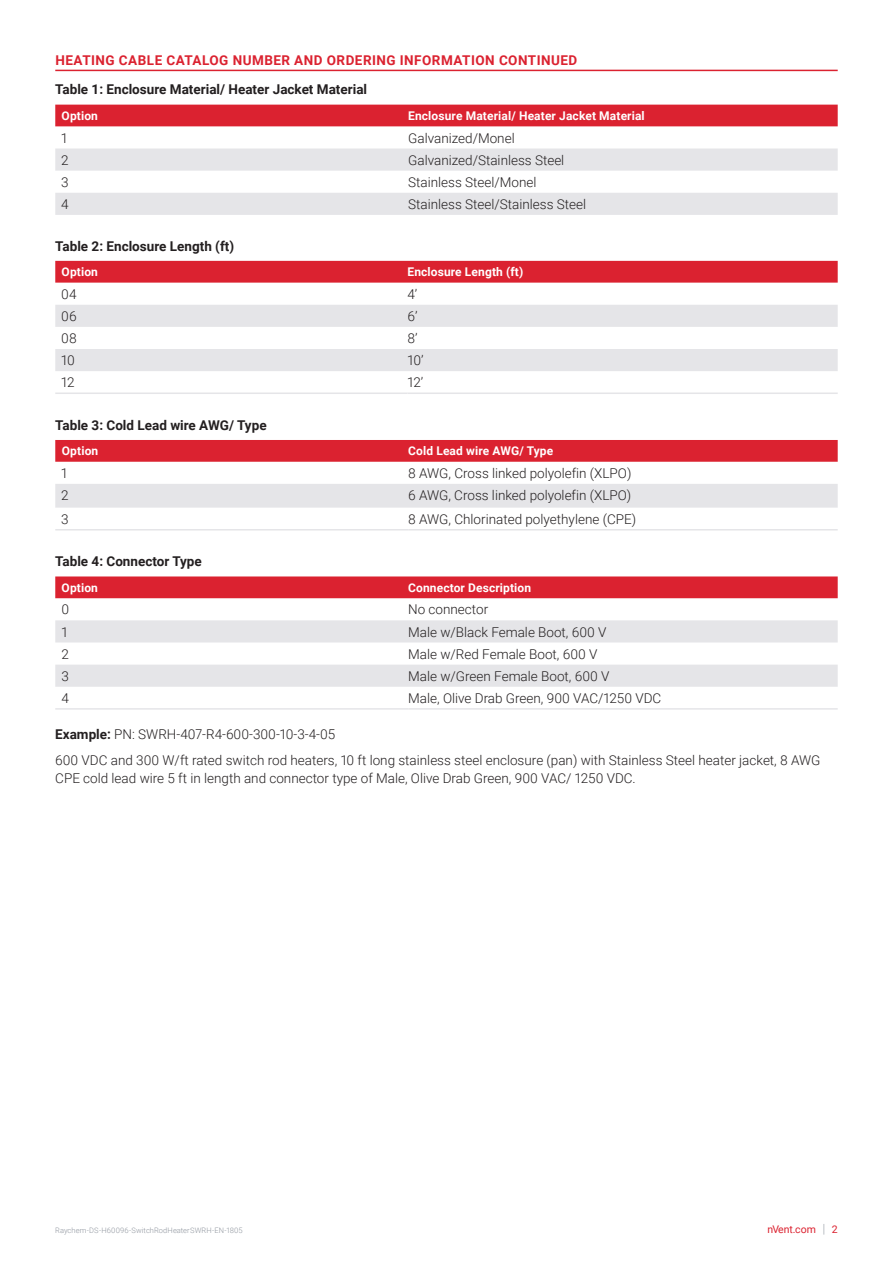
<style>
.page{position:relative;width:893px;height:1263px;background:#fff}
.page>*{position:absolute;margin:0;border:0;box-sizing:border-box;transform-origin:0 0}
.t1{font:300 13.5px/26.5px "Roboto";color:#231f20}
.t2{font:700 13.5px "Roboto";color:#231f20}
.t3{font:700 13.5px "Roboto";letter-spacing:.035em;color:#db2230}
.t4{font:700 12px "Roboto";letter-spacing:.01em;color:#fff}
.t5{font:10.5px "Roboto";color:#db2230}
.t6{font:300 7.5px "Roboto";letter-spacing:.015em;color:#8f959e}
.s1{font-weight:700}
.s2{font-weight:300;font-size:12.6px;color:#8f959e}
</style>
<div class="page">
<hr style="left:55px;top:70px;width:783px;height:1px;background:#db2230">
<div style="left:55px;top:105px;width:783px;height:21px;background:#db2230"></div>
<svg style="left:55px;top:148px;width:783px;height:67px;fill:#e5e5e8"></svg>
<div style="left:55px;top:261px;width:783px;height:22px;background:#db2230"></div>
<svg style="left:55px;top:305px;width:783px;height:66px;fill:#e5e5e8"></svg>
<hr style="left:55px;top:392px;width:352px;height:2px;background:#e5e5e8">
<hr style="left:407px;top:392px;width:431px;height:2px;background:#e5e5e8">
<div style="left:55px;top:440px;width:783px;height:22px;background:#db2230"></div>
<div style="left:55px;top:484px;width:783px;height:24px;background:#e5e5e8"></div>
<hr style="left:55px;top:529px;width:353px;height:1px;background:#e5e5e8">
<hr style="left:408px;top:529px;width:430px;height:1px;background:#e5e5e8">
<div style="left:55px;top:576px;width:783px;height:22px;background:#db2230"></div>
<svg style="left:55px;top:620px;width:783px;height:67px;fill:#e5e5e8"></svg>
<hr style="left:55px;top:708px;width:353px;height:2px;background:#e5e5e8">
<hr style="left:408px;top:708px;width:430px;height:2px;background:#e5e5e8">
<p class="t3" style="left:56px;top:51px;width:523px">HEATING CABLE CATALOG NUMBER AND ORDERING INFORMATION CONTINUED</p>
<p class="t2" style="left:55px;top:80px;width:313px">Table 1: Enclosure Material/ Heater Jacket Material</p>
<p class="t4" style="left:62px;top:107px;width:38px">Option</p>
<p class="t4" style="left:408px;top:107px;width:238px">Enclosure Material/ Heater Jacket Material</p>
<p class="t1" style="left:61px;top:124px;width:7px">1</p>
<p class="t1" style="left:408px;top:124px;width:108px">Galvanized/Monel</p>
<p class="t1" style="left:61px;top:146px;width:9px">2</p>
<p class="t1" style="left:408px;top:146px;width:158px">Galvanized/Stainless Steel</p>
<p class="t1" style="left:61px;top:168px;width:9px">3</p>
<p class="t1" style="left:408px;top:168px;width:130px">Stainless Steel/Monel</p>
<p class="t1" style="left:61px;top:190px;width:9px">4</p>
<p class="t1" style="left:408px;top:190px;width:179px">Stainless Steel/Stainless Steel</p>
<p class="t2" style="left:55px;top:236px;width:180px">Table 2: Enclosure Length (ft)</p>
<p class="t4" style="left:62px;top:264px;width:38px">Option</p>
<p class="t4" style="left:407px;top:264px;width:117px">Enclosure Length (ft)</p>
<p class="t1" style="left:61px;top:280px;width:17px">04</p>
<p class="t1" style="left:407px;top:280px;width:11px">4’</p>
<p class="t1" style="left:61px;top:302px;width:17px">06</p>
<p class="t1" style="left:407px;top:302px;width:12px">6’</p>
<p class="t1" style="left:61px;top:324px;width:17px">08</p>
<p class="t1" style="left:407px;top:324px;width:12px">8’</p>
<p class="t1" style="left:61px;top:347px;width:15px">10</p>
<p class="t1" style="left:407px;top:347px;width:18px">10’</p>
<p class="t1" style="left:61px;top:369px;width:15px">12</p>
<p class="t1" style="left:407px;top:369px;width:17px">12’</p>
<p class="t2" style="left:55px;top:415px;width:213px">Table 3: Cold Lead wire AWG/ Type</p>
<p class="t4" style="left:62px;top:443px;width:38px">Option</p>
<p class="t4" style="left:408px;top:443px;width:147px">Cold Lead wire AWG/ Type</p>
<p class="t1" style="left:61px;top:459px;width:7px">1</p>
<p class="t1" style="left:408px;top:459px;width:225px">8 AWG, Cross linked polyolefin (XLPO)</p>
<p class="t1" style="left:61px;top:481px;width:9px">2</p>
<p class="t1" style="left:408px;top:481px;width:225px">6 AWG, Cross linked polyolefin (XLPO)</p>
<p class="t1" style="left:61px;top:505px;width:9px">3</p>
<p class="t1" style="left:408px;top:505px;width:229px">8 AWG, Chlorinated polyethylene (CPE)</p>
<p class="t2" style="left:55px;top:552px;width:148px">Table 4: Connector Type</p>
<p class="t4" style="left:62px;top:579px;width:38px">Option</p>
<p class="t4" style="left:408px;top:579px;width:124px">Connector Description</p>
<p class="t1" style="left:62px;top:596px;width:9px">0</p>
<p class="t1" style="left:408px;top:596px;width:82px">No connector</p>
<p class="t1" style="left:62px;top:618px;width:7px">1</p>
<p class="t1" style="left:408px;top:618px;width:200px">Male w/Black Female Boot, 600 V</p>
<p class="t1" style="left:62px;top:640px;width:9px">2</p>
<p class="t1" style="left:408px;top:640px;width:191px">Male w/Red Female Boot, 600 V</p>
<p class="t1" style="left:62px;top:662px;width:9px">3</p>
<p class="t1" style="left:408px;top:662px;width:203px">Male w/Green Female Boot, 600 V</p>
<p class="t1" style="left:62px;top:684px;width:9px">4</p>
<p class="t1" style="left:408px;top:684px;width:255px">Male, Olive Drab Green, 900 VAC/1250 VDC</p>
<p class="t1" style="left:55px;top:720px;width:767px"><span class="s1">Example:</span> PN: SWRH-407-R4-600-300-10-3-4-05<br>600 VDC and 300 W/ft rated switch rod heaters, 10 ft long stainless steel enclosure (pan) with Stainless Steel heater jacket, 8 AWG</p>
<p class="t1" style="left:55px;top:764px;width:582px">CPE cold lead wire 5 ft in length and connector type of Male, Olive Drab Green, 900 VAC/ 1250 VDC.</p>
<p class="t6" style="left:55px;top:1225px;width:189px">Raychem-DS-H60096-SwitchRodHeaterSWRH-EN-1805</p>
<p class="t5" style="left:767px;top:1222px;width:72px">nVent.com <span class="s2">|</span> 2</p>
</div>
